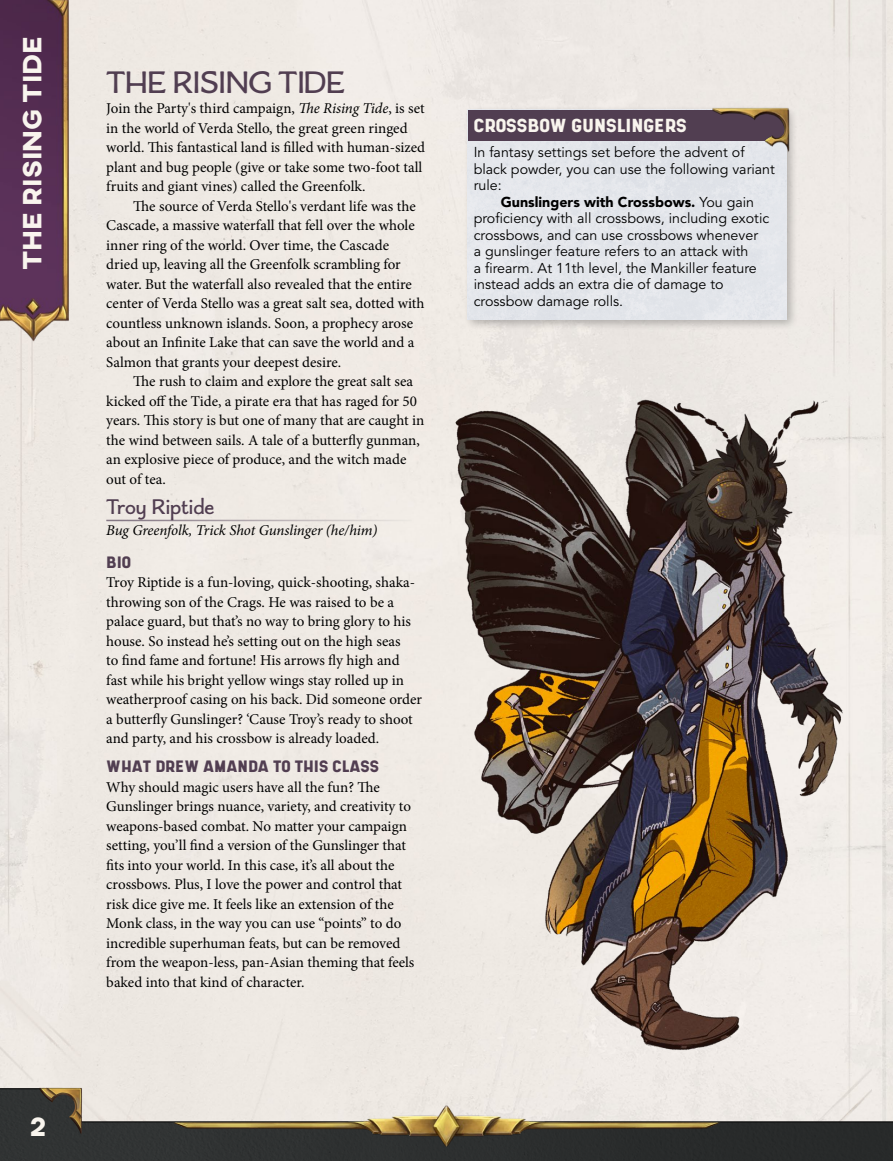
<style>
.page{position:relative;width:893px;height:1161px;background:#fff}
.page>*{position:absolute;margin:0;border:0;box-sizing:border-box;transform-origin:0 0}
.t1{font:33px "Boucherie Flared";letter-spacing:-.02em;color:#513e51}
.t2{font:800 27px "AXIS";color:#f9f5ee}
.t3{font:22.5px "Boucherie Flared";color:#513e51}
.t4{font:18px "Shrimp";color:#f9f5ee}
.t5{font:15.75px "Shrimp";color:#513e51}
.t6{font:15px/19.5px "Minion Pro";letter-spacing:-.005em;color:#000}
.t7{font:italic 15px "Minion Pro";letter-spacing:-.01em;color:#000}
.t8{font:14.25px/16.5px "Avenir LT Std";color:#000}
.s1{font-style:italic}
.s2{font-weight:900}
</style>
<div class="page">
<div style="left:0;top:0;width:893px;height:1088px;background:#efeae4"></div>
<hr style="left:106px;top:520px;width:306px;height:1px;background:#fff">
<img style="left:424px;top:390px;width:428px;height:672px">
<div style="left:463px;top:105px;width:336px;height:227px;background:#000;opacity:.25"></div>
<div style="left:468px;top:141px;width:319px;height:178px;background:#e3e6eb"></div>
<div style="left:468px;top:110px;width:319px;height:31px;background:#513e51"></div>
<img style="left:712px;top:107px;width:77px;height:47px">
<svg style="left:0;top:1088px;width:893px;height:73px;background:#7e7d7b"></svg>
<img style="left:172px;top:1102px;width:551px;height:45px">
<img style="left:39px;top:1087px;width:44px;height:48px">
<img style="left:0;top:0;width:68px;height:344px">
<h2 class="t2" style="left:15px;top:270px;width:236px;rotate:-90deg">The Rising Tide</h2>
<h2 class="t2" style="left:30px;top:1108px;width:18px">2</h2>
<h1 class="t1" style="left:106px;top:63px;width:241px">THE RISING TIDE</h1>
<p class="t6" style="left:106px;top:99px;width:320px">Join the Party's third campaign, <span class="s1">The Rising Tide</span>, is set in the world of Verda Stello, the great green ringed world. This fantastical land is filled with human-sized plant and bug people (give or take some two-foot tall fruits and giant vines) called the Greenfolk.</p>
<p class="t6" style="left:106px;top:196px;width:320px;text-indent:27px">The source of Verda Stello's verdant life was the Cascade, a massive waterfall that fell over the whole inner ring of the world. Over time, the Cascade dried up, leaving all the Greenfolk scrambling for water. But the waterfall also revealed that the entire center of Verda Stello was a great salt sea, dotted with countless unknown islands. Soon, a prophecy arose about an Infinite Lake that can save the world and a Salmon that grants your deepest desire.</p>
<p class="t6" style="left:106px;top:372px;width:319px;text-indent:27px">The rush to claim and explore the great salt sea kicked off the Tide, a pirate era that has raged for 50 years. This story is but one of many that are caught in the wind between sails. A tale of a butterfly gunman, an explosive piece of produce, and the witch made out of tea.</p>
<h3 class="t3" style="left:106px;top:494px;width:110px">Troy Riptide</h3>
<p class="t7" style="left:106px;top:520px;width:273px">Bug Greenfolk, Trick Shot Gunslinger (he/him)</p>
<p class="t5" style="left:106px;top:552px;width:26px">BIO</p>
<p class="t6" style="left:106px;top:573px;width:317px">Troy Riptide is a fun-loving, quick-shooting, shaka&shy;throwing son of the Crags. He was raised to be a palace guard, but that’s no way to bring glory to his house. So instead he’s setting out on the high seas<br>to find fame and fortune! His arrows fly high and fast while his bright yellow wings stay rolled up in weatherproof casing on his back. Did someone order a butterfly Gunslinger? ‘Cause Troy’s ready to shoot and party, and his crossbow is already loaded.</p>
<p class="t5" style="left:106px;top:757px;width:274px">WHAT DREW AMANDA TO THIS CLASS</p>
<p class="t6" style="left:106px;top:777px;width:310px">Why should magic users have all the fun? The Gunslinger brings nuance, variety, and creativity to weapons-based combat. No matter your campaign setting, you’ll find a version of the Gunslinger that fits into your world. In this case, it’s all about the crossbows. Plus, I love the power and control that risk dice give me. It feels like an extension of the Monk class, in the way you can use “points” to do incredible superhuman feats, but can be removed from the weapon-less, pan-Asian theming that feels baked into that kind of character.</p>
<p class="t4" style="left:474px;top:114px;width:214px">CROSSBOW GUNSLINGERS</p>
<p class="t8" style="left:474px;top:145px;width:303px">In fantasy settings set before the advent of black powder, you can use the following variant rule:</p>
<p class="t8" style="left:474px;top:194px;width:297px;text-indent:27px"><span class="s2">Gunslingers with Crossbows.</span> You gain proficiency with all crossbows, including exotic crossbows, and can use crossbows whenever<br>a gunslinger feature refers to an attack with<br>a firearm. At 11th level, the Mankiller feature instead adds an extra die of damage to crossbow damage rolls.</p>
</div>
